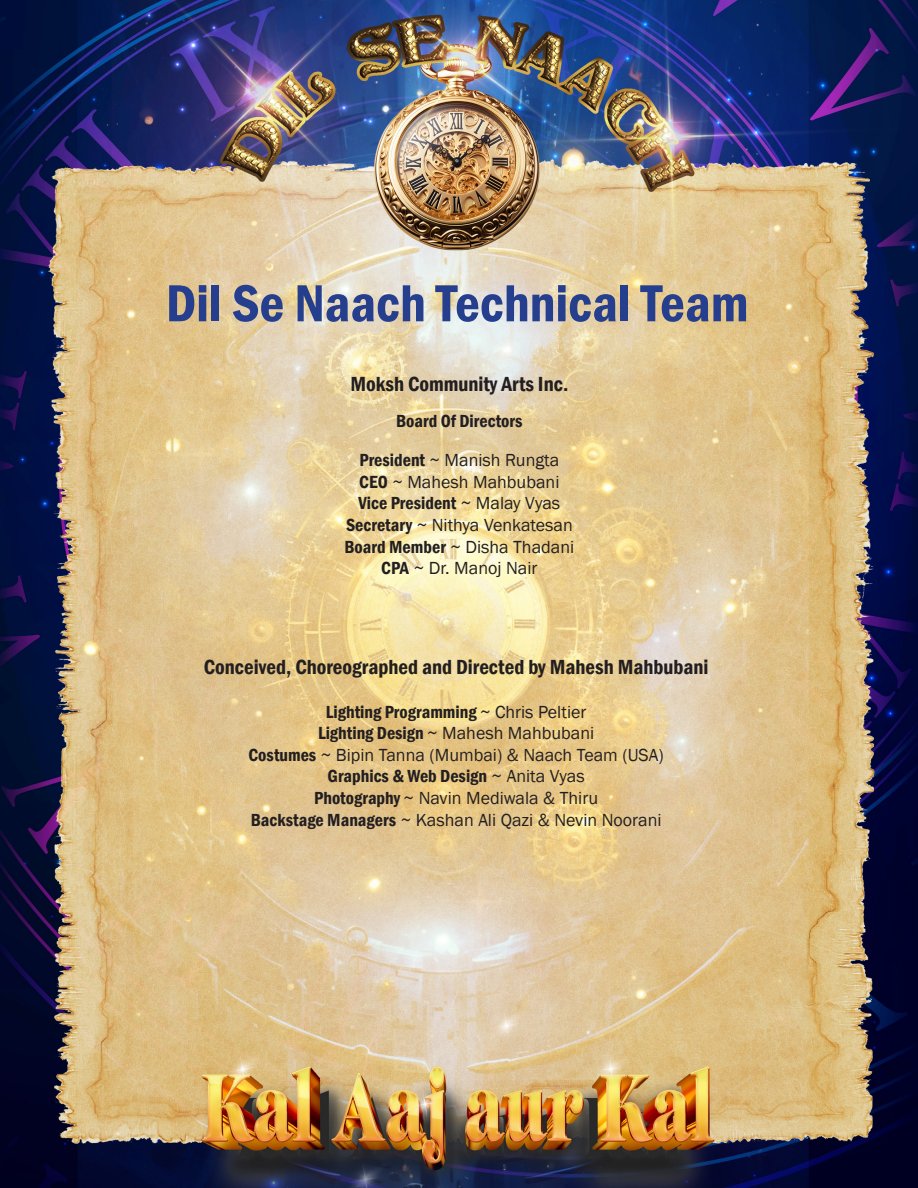
<style>
.page{position:relative;width:918px;height:1188px;background:#fff}
.page>*{position:absolute;margin:0;border:0;box-sizing:border-box;transform-origin:0 0}
.t1{font:600 condensed 54px "Franklin Gothic";color:#253f8e}
.t2{font:600 condensed 21px "Franklin Gothic";color:#231f20}
.t3{font:18px "Franklin Gothic";color:#231f20}
.t4{font:600 condensed 18px "Franklin Gothic";color:#231f20}
.s1{font-weight:600;font-stretch:condensed}
.s2{font-weight:400;font-stretch:normal}
</style>
<div class="page">
<img style="left:1px;top:0;width:917px;height:1188px">
<p class="t1" style="left:166px;top:267px;width:584px">Dil Se Naach Technical Team</p>
<p class="t2" style="left:350px;top:370px;width:219px">Moksh Community Arts Inc.</p>
<p class="t4" style="left:396px;top:409px;width:128px">Board Of Directors</p>
<p class="t3" style="left:359px;top:449px;width:201px"><span class="s1">President</span> ~ Manish Rungta</p>
<p class="t3" style="left:359px;top:471px;width:202px"><span class="s1">CEO</span> ~ Mahesh Mahbubani</p>
<p class="t4" style="left:359px;top:491px;width:203px">Vice President <span class="s2">~ Malay Vyas</span></p>
<p class="t3" style="left:346px;top:514px;width:228px"><span class="s1">Secretary</span> ~ Nithya Venkatesan</p>
<p class="t3" style="left:344px;top:535px;width:231px"><span class="s1">Board Member</span> ~ Disha Thadani</p>
<p class="t3" style="left:381px;top:557px;width:158px"><span class="s1">CPA</span> ~ Dr. Manoj Nair</p>
<p class="t2" style="left:204px;top:653px;width:506px">Conceived, Choreographed and Directed by Mahesh Mahbubani</p>
<p class="t4" style="left:326px;top:699px;width:262px">Lighting Programming <span class="s2">~ Chris Peltier</span></p>
<p class="t3" style="left:318px;top:722px;width:278px"><span class="s1">Lighting Design</span> ~ Mahesh Mahbubani</p>
<p class="t3" style="left:249px;top:744px;width:417px"><span class="s1">Costumes</span> ~ Bipin Tanna (Mumbai) &amp; Naach Team (USA)</p>
<p class="t4" style="left:328px;top:764px;width:259px">Graphics &amp; Web Design <span class="s2">~ Anita Vyas</span></p>
<p class="t3" style="left:314px;top:787px;width:285px"><span class="s1">Photography</span> ~ Navin Mediwala &amp; Thiru</p>
<p class="t3" style="left:251px;top:808px;width:412px"><span class="s1">Backstage Managers</span> ~ Kashan Ali Qazi &amp; Nevin Noorani</p>
</div>
